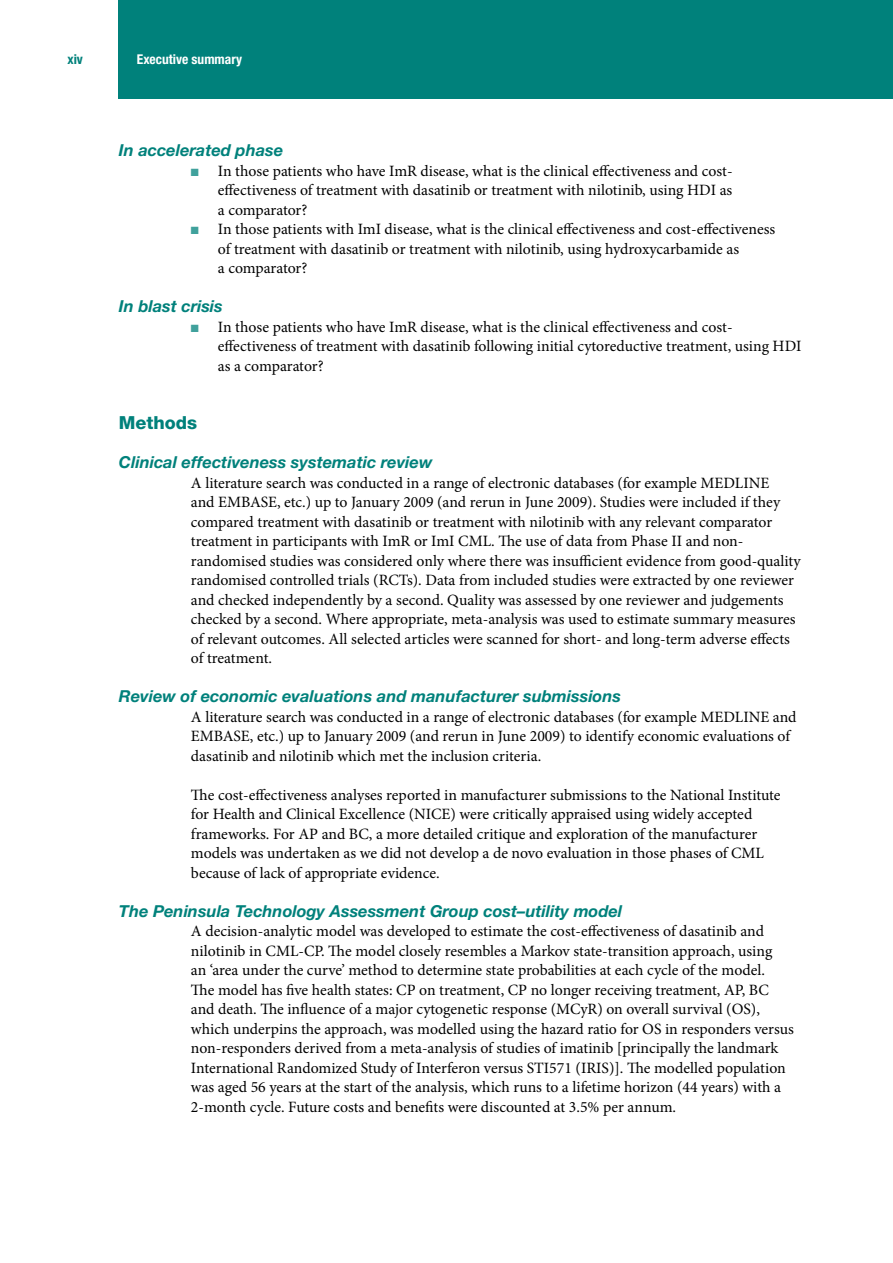
<style>
.page{position:relative;width:893px;height:1263px;background:#fff}
.page>*{position:absolute;margin:0;border:0;box-sizing:border-box;transform-origin:0 0}
.t1{font:800 18px "Helvetica Neue LT Pro";color:#00817b}
.t2{font:italic 700 16.5px "Helvetica Neue LT Pro";color:#00817b}
.t3{font:15.75px/19.5px "Minion Pro";color:#000}
.t4{font:700 condensed 13.5px "Helvetica Neue LT Pro";color:#fff}
.t5{font:700 condensed 13.5px "Helvetica Neue LT Pro";color:#00817b}
.s1{color:#40a19c}
</style>
<div class="page">
<div style="left:119px;top:0;width:774px;height:99px;background:#00817b"></div>
<p class="t5" style="left:67px;top:51px;width:17px">xiv</p>
<p class="t4" style="left:137px;top:51px;width:107px">Executive summary</p>
<p class="t2" style="left:119px;top:140px;width:166px">In accelerated phase</p>
<p class="t3" style="left:218px;top:161px;width:516px;text-align:justify;text-indent:-27px"><span class="s1">■</span> In those patients who have ImR disease, what is the clinical effectiveness and cost&shy;effectiveness of treatment with dasatinib or treatment with nilotinib, using HDI as a comparator?</p>
<p class="t3" style="left:218px;top:219px;width:559px;text-indent:-27px"><span class="s1">■</span> In those patients with ImI disease, what is the clinical effectiveness and cost-effectiveness of treatment with dasatinib or treatment with nilotinib, using hydroxycarbamide as<br>a comparator?</p>
<p class="t2" style="left:119px;top:296px;width:105px">In blast crisis</p>
<p class="t3" style="left:218px;top:317px;width:585px;text-indent:-27px"><span class="s1">■</span> In those patients who have ImR disease, what is the clinical effectiveness and cost&shy;effectiveness of treatment with dasatinib following initial cytoreductive treatment, using HDI as a comparator?</p>
<p class="t1" style="left:119px;top:412px;width:80px">Methods</p>
<p class="t2" style="left:119px;top:452px;width:315px">Clinical effectiveness systematic review</p>
<p class="t3" style="left:191px;top:473px;width:611px">A literature search was conducted in a range of electronic databases (for example MEDLINE<br>and EMBASE, etc.) up to January 2009 (and rerun in June 2009). Studies were included if they compared treatment with dasatinib or treatment with nilotinib with any relevant comparator treatment in participants with ImR or ImI CML. The use of data from Phase II and non&shy;randomised studies was considered only where there was insufficient evidence from good-quality randomised controlled trials (RCTs). Data from included studies were extracted by one reviewer and checked independently by a second. Quality was assessed by one reviewer and judgements checked by a second. Where appropriate, meta-analysis was used to estimate summary measures of relevant outcomes. All selected articles were scanned for short- and long-term adverse effects of treatment.</p>
<p class="t2" style="left:119px;top:686px;width:504px">Review of economic evaluations and manufacturer submissions</p>
<p class="t3" style="left:191px;top:707px;width:607px">A literature search was conducted in a range of electronic databases (for example MEDLINE and<br>EMBASE, etc.) up to January 2009 (and rerun in June 2009) to identify economic evaluations of dasatinib and nilotinib which met the inclusion criteria.</p>
<p class="t3" style="left:191px;top:785px;width:591px">The cost-effectiveness analyses reported in manufacturer submissions to the National Institute for Health and Clinical Excellence (NICE) were critically appraised using widely accepted frameworks. For AP and BC, a more detailed critique and exploration of the manufacturer models was undertaken as we did not develop a de novo evaluation in those phases of CML because of lack of appropriate evidence.</p>
<p class="t2" style="left:119px;top:900px;width:505px">The Peninsula Technology Assessment Group cost–utility model</p>
<p class="t3" style="left:191px;top:921px;width:604px">A decision-analytic model was developed to estimate the cost-effectiveness of dasatinib and nilotinib in CML-CP. The model closely resembles a Markov state-transition approach, using<br>an ‘area under the curve’ method to determine state probabilities at each cycle of the model.<br>The model has five health states: CP on treatment, CP no longer receiving treatment, AP, BC and death. The influence of a major cytogenetic response (MCyR) on overall survival (OS), which underpins the approach, was modelled using the hazard ratio for OS in responders versus non-responders derived from a meta-analysis of studies of imatinib [principally the landmark International Randomized Study of Interferon versus STI571 (IRIS)]. The modelled population was aged 56 years at the start of the analysis, which runs to a lifetime horizon (44 years) with a 2-month cycle. Future costs and benefits were discounted at 3.5% per annum.</p>
</div>
